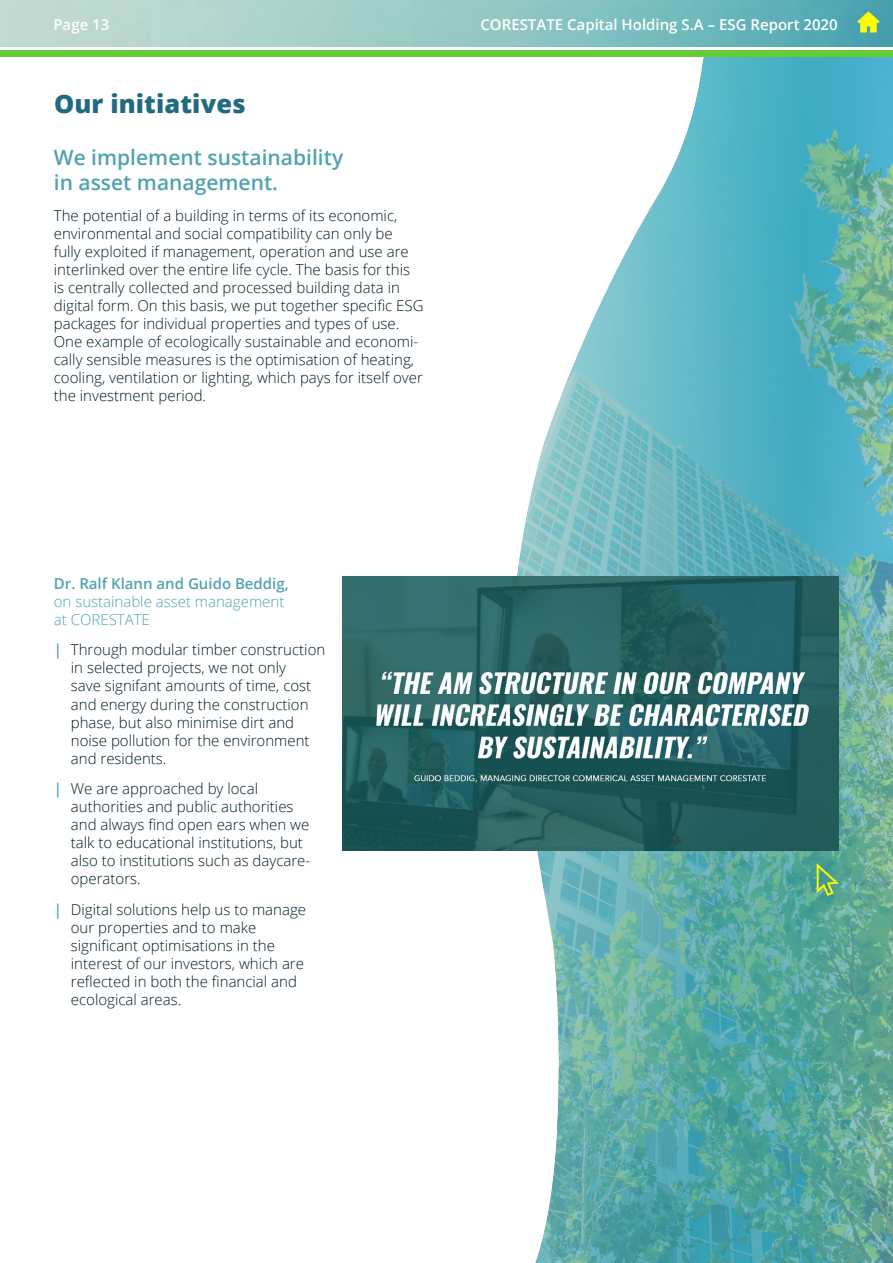
<style>
.page{position:relative;width:893px;height:1263px;background:#fff}
.page>*{position:absolute;margin:0;border:0;box-sizing:border-box;transform-origin:0 0}
.t1{font:800 25.5px "Open Sans";letter-spacing:.005em;color:#226a80}
.t2{font:600 21px/25.2px "Open Sans";color:#51a3af}
.t3{font:300 15px/18px "Open Sans";color:#001c26}
.t4{font:600 15px "Open Sans";color:#fff}
.t5{font:300 15px/18px "Open Sans";color:#51a3af}
.t6{font:600 15px "Open Sans";color:#51a3af}
.s1{font-weight:600;color:#51a3af}
</style>
<div class="page">
<img style="left:0;top:0;width:893px;height:46px">
<svg style="left:857px;top:12px;width:22px;height:21px"></svg>
<img style="left:513px;top:57px;width:380px;height:1206px">
<img style="left:343px;top:576px;width:496px;height:274px">
<svg style="left:817px;top:863px;width:22px;height:33px"></svg>
<div style="left:0;top:50px;width:893px;height:7px;background:#65cc37"></div>
<p class="t4" style="left:53px;top:14px;width:57px">Page 13</p>
<p class="t4" style="left:480px;top:14px;width:359px">CORESTATE Capital Holding S.A – ESG Report 2020</p>
<h1 class="t1" style="left:54px;top:84px;width:193px">Our initiatives</h1>
<h2 class="t2" style="left:54px;top:144px;width:291px">We implement sustainability in asset management.</h2>
<p class="t3" style="left:54px;top:206px;width:371px">The potential of a building in terms of its economic, environmental and social compatibility can only be<br>fully exploited if management, operation and use are interlinked over the entire life cycle. The basis for this is centrally collected and processed building data in digital form. On this basis, we put together specific ESG packages for individual properties and types of use.<br>One example of ecologically sustainable and economi&shy;cally sensible measures is the optimisation of heating, cooling, ventilation or lighting, which pays for itself over the investment period.</p>
<p class="t6" style="left:54px;top:573px;width:236px">Dr. Ralf Klann and Guido Beddig,</p>
<p class="t5" style="left:54px;top:592px;width:232px">on sustainable asset management at CORESTATE</p>
<p class="t3" style="left:71px;top:641px;width:256px;text-indent:-17px"><span class="s1">|</span> Through modular timber construction in selected projects, we not only<br>save signifant amounts of time, cost and energy during the construction phase, but also minimise dirt and noise pollution for the environment and residents.</p>
<p class="t3" style="left:71px;top:779px;width:241px;text-indent:-17px"><span class="s1">|</span> We are approached by local authorities and public authorities and always find open ears when we talk to educational institutions, but also to institutions such as daycare&shy;operators.</p>
<p class="t3" style="left:71px;top:900px;width:237px;text-indent:-17px"><span class="s1">|</span> Digital solutions help us to manage our properties and to make significant optimisations in the interest of our investors, which are reflected in both the financial and ecological areas.</p>
</div>
